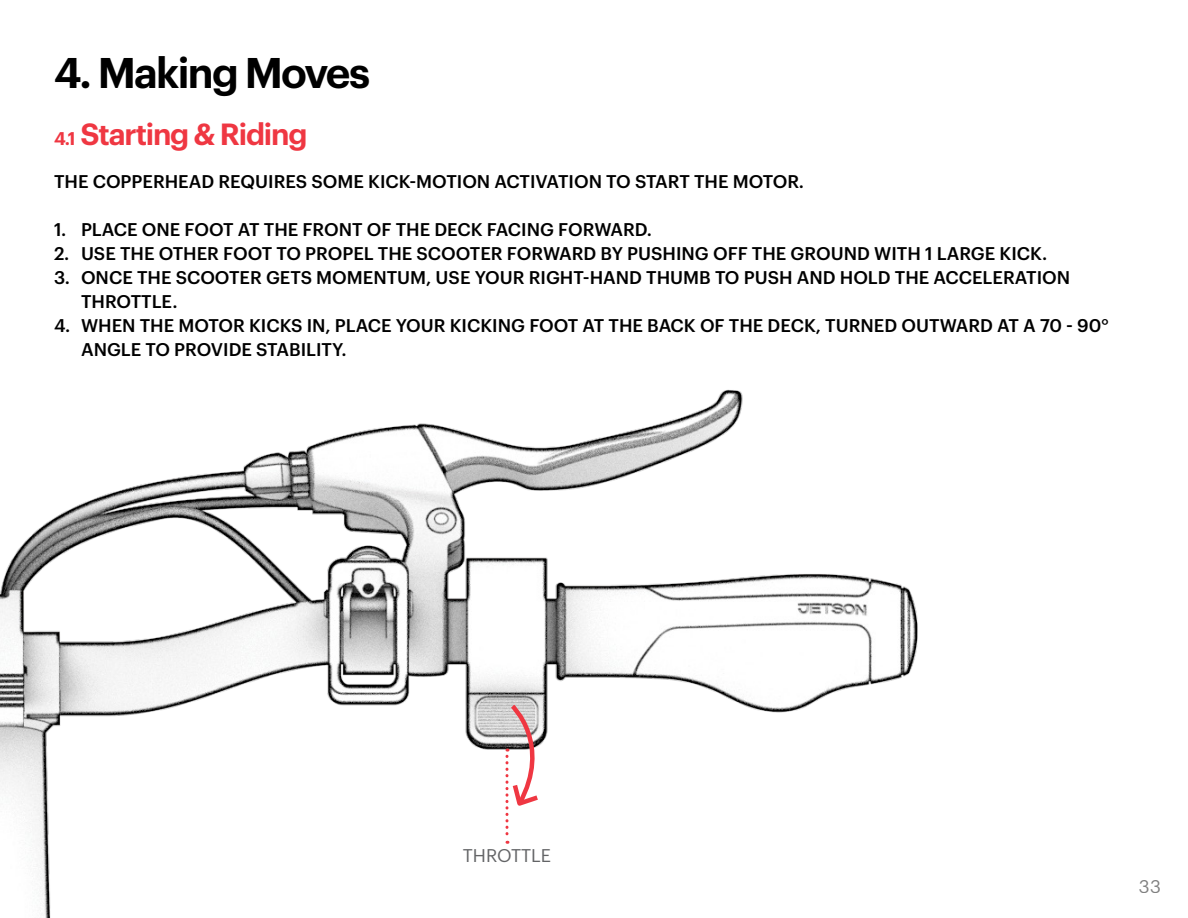
<style>
.page{position:relative;width:1188px;height:918px;background:#fff}
.page>*{position:absolute;margin:0;border:0;box-sizing:border-box;transform-origin:0 0}
.t1{font:600 42px "Graphik";letter-spacing:-.04em;color:#000}
.t2{font:600 30px "Graphik";letter-spacing:-.04em;color:#ef3742}
.t3{font:500 18px/24px "Graphik";color:#000}
.t4{font:18px "Graphik";color:#636466}
.t5{font:18px "Graphik";color:#000}
.s1{font-size:18px}
</style>
<div class="page">
<img style="left:0;top:389px;width:918px;height:529px">
<svg style="left:506px;top:702px;width:46px;height:142px"></svg>
<p class="t1" style="left:54px;top:41px;width:318px">4. Making Moves</p>
<p class="t2" style="left:54px;top:111px;width:255px"><span class="s1">4.1</span> Starting &amp; Riding</p>
<p class="t3" style="left:54px;top:168px;width:752px">THE COPPERHEAD REQUIRES SOME KICK-MOTION ACTIVATION TO START THE MOTOR.</p>
<p class="t3" style="left:54px;top:216px;width:599px">1. PLACE ONE FOOT AT THE FRONT OF THE DECK FACING FORWARD.</p>
<p class="t3" style="left:54px;top:240px;width:995px">2. USE THE OTHER FOOT TO PROPEL THE SCOOTER FORWARD BY PUSHING OFF THE GROUND WITH 1 LARGE KICK.</p>
<p class="t3" style="left:81px;top:264px;width:991px;text-indent:-27px">3. ONCE THE SCOOTER GETS MOMENTUM, USE YOUR RIGHT-HAND THUMB TO PUSH AND HOLD THE ACCELERATION<br>THROTTLE.</p>
<p class="t3" style="left:81px;top:312px;width:1030px;text-indent:-27px">4. WHEN THE MOTOR KICKS IN, PLACE YOUR KICKING FOOT AT THE BACK OF THE DECK, TURNED OUTWARD AT A 70 - 90°<br>ANGLE TO PROVIDE STABILITY.</p>
<p class="t4" style="left:463px;top:842px;width:90px">THROTTLE</p>
<p class="t5" style="left:1138px;top:873px;width:24px">33</p>
</div>
